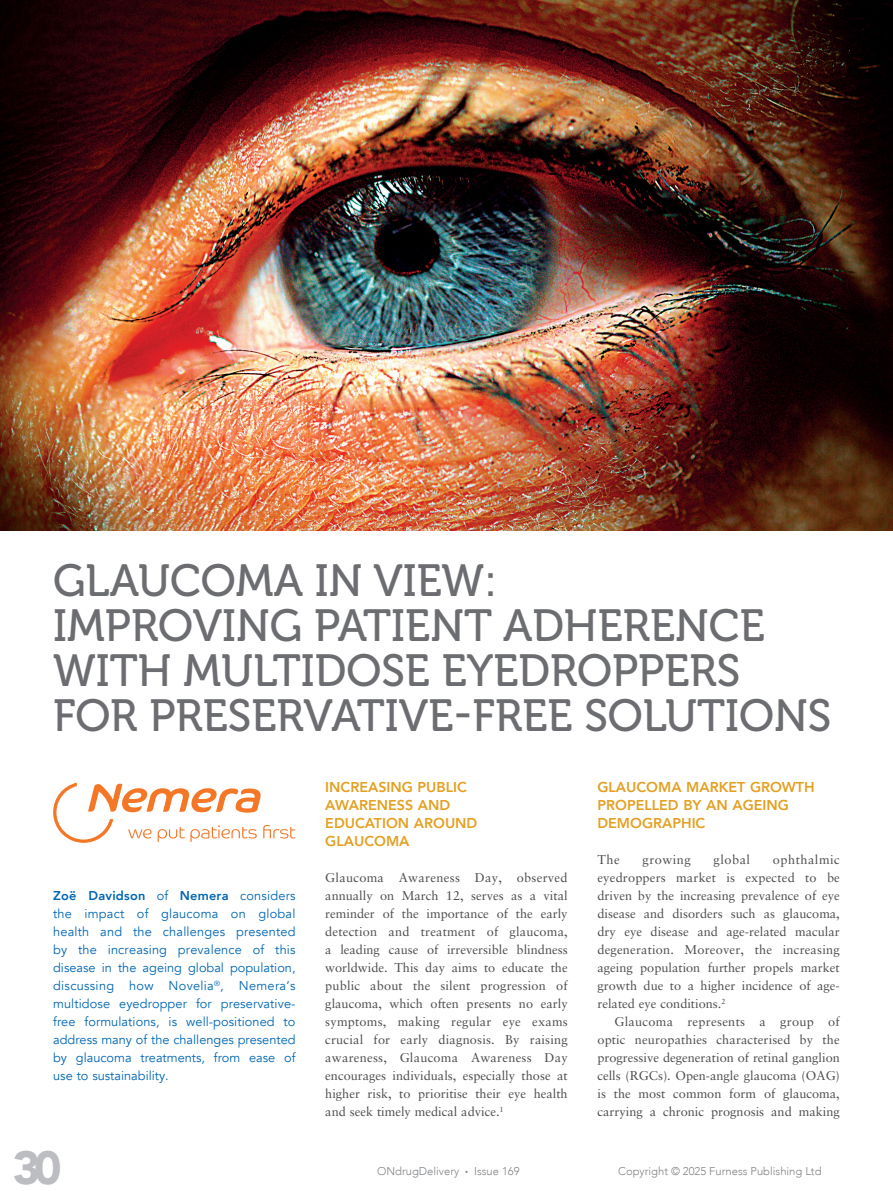
<style>
.page{position:relative;width:893px;height:1191px;background:#fff}
.page>*{position:absolute;margin:0;border:0;box-sizing:border-box;transform-origin:0 0}
.t1{font:900 46.35px "Avenir";color:#bcbdc0}
.MF_Title{font:45px/45px "Museo 500";color:#6c6d70}
.MF_Xhead{font:800 14.25px/18px "Avenir";color:#e3a023}
.MF_body_no_indent{font:12.75px/18px "Sabon LT Pro";color:#4b4c4d;text-align:justify}
.MF_standfirst{font:12.75px/18px "Avenir";color:#0166b3;text-align:justify}
.MF_body{font:12.75px/18px "Sabon LT Pro";color:#4b4c4d;text-align:justify}
.MF_body_no_indent-2{font:12.75px "Sabon LT Pro";letter-spacing:.04em;color:#4b4c4d}
.t2{font:300 11.25px "Avenir";color:#808285}
.s1{font-weight:800}
.s2{font-size:6px}
</style>
<div class="page">
<img style="left:0;top:0;width:893px;height:530px">
<svg style="left:53px;top:782px;width:243px;height:61px"></svg>
<p class="MF_Title" style="left:53px;top:559px;width:780px">GLAUCOMA IN VIEW:<br>IMPROVING PATIENT ADHERENCE<br>WITH MULTIDOSE EYEDROPPERS<br>FOR PRESERVATIVE-FREE SOLUTIONS</p>
<p class="MF_standfirst" style="left:53px;top:887px;width:244px"><span class="s1">Zoë Davidson</span> of <span class="s1">Nemera</span> considers the impact of glaucoma on global health and the challenges presented by the increasing prevalence of this disease in the ageing global population, discussing how Novelia<sup>®</sup>, Nemera’s multidose eyedropper for preservative&shy;free formulations, is well-positioned to address many of the challenges presented by glaucoma treatments, from ease of use to sustainability.</p>
<h1 class="t1" style="left:13px;top:1128px;width:50px">30</h1>
<p class="MF_Xhead" style="left:325px;top:778px;width:154px">INCREASING PUBLIC<br>AWARENESS AND<br>EDUCATION AROUND<br>GLAUCOMA</p>
<p class="MF_body_no_indent" style="left:325px;top:868px;width:244px">Glaucoma Awareness Day, observed annually on March 12, serves as a vital reminder of the importance of the early detection and treatment of glaucoma, a leading cause of irreversible blindness worldwide. This day aims to educate the public about the silent progression of glaucoma, which often presents no early symptoms, making regular eye exams crucial for early diagnosis. By raising awareness, Glaucoma Awareness Day encourages individuals, especially those at higher risk, to prioritise their eye health and seek timely medical advice.<sup>1</sup></p>
<p class="MF_Xhead" style="left:597px;top:778px;width:219px">GLAUCOMA MARKET GROWTH<br>PROPELLED BY AN AGEING<br>DEMOGRAPHIC</p>
<p class="MF_body_no_indent" style="left:597px;top:850px;width:24px">The</p>
<p class="MF_body_no_indent-2" style="left:642px;top:852px;width:50px">growing</p>
<p class="MF_body_no_indent" style="left:714px;top:850px;width:38px">global</p>
<p class="MF_body_no_indent" style="left:597px;top:850px;width:244px;text-indent:175px">ophthalmic eyedroppers market is expected to be driven by the increasing prevalence of eye disease and disorders such as glaucoma, dry eye disease and age-related macular degeneration. Moreover, the increasing ageing population further propels market growth due to a higher incidence of age&shy;related eye conditions.<sup>2</sup></p>
<p class="MF_body" style="left:597px;top:1012px;width:244px;text-indent:17px">Glaucoma represents a group of optic neuropathies characterised by the progressive degeneration of retinal ganglion cells (RGCs). Open-angle glaucoma (OAG) is the most common form of glaucoma, carrying a chronic prognosis and making</p>
<p class="t2" style="left:377px;top:1164px;width:144px">ONdrugDelivery <span class="s2">•</span> Issue 169</p>
<p class="t2" style="left:618px;top:1164px;width:205px">Copyright © 2025 Furness Publishing Ltd</p>
</div>
